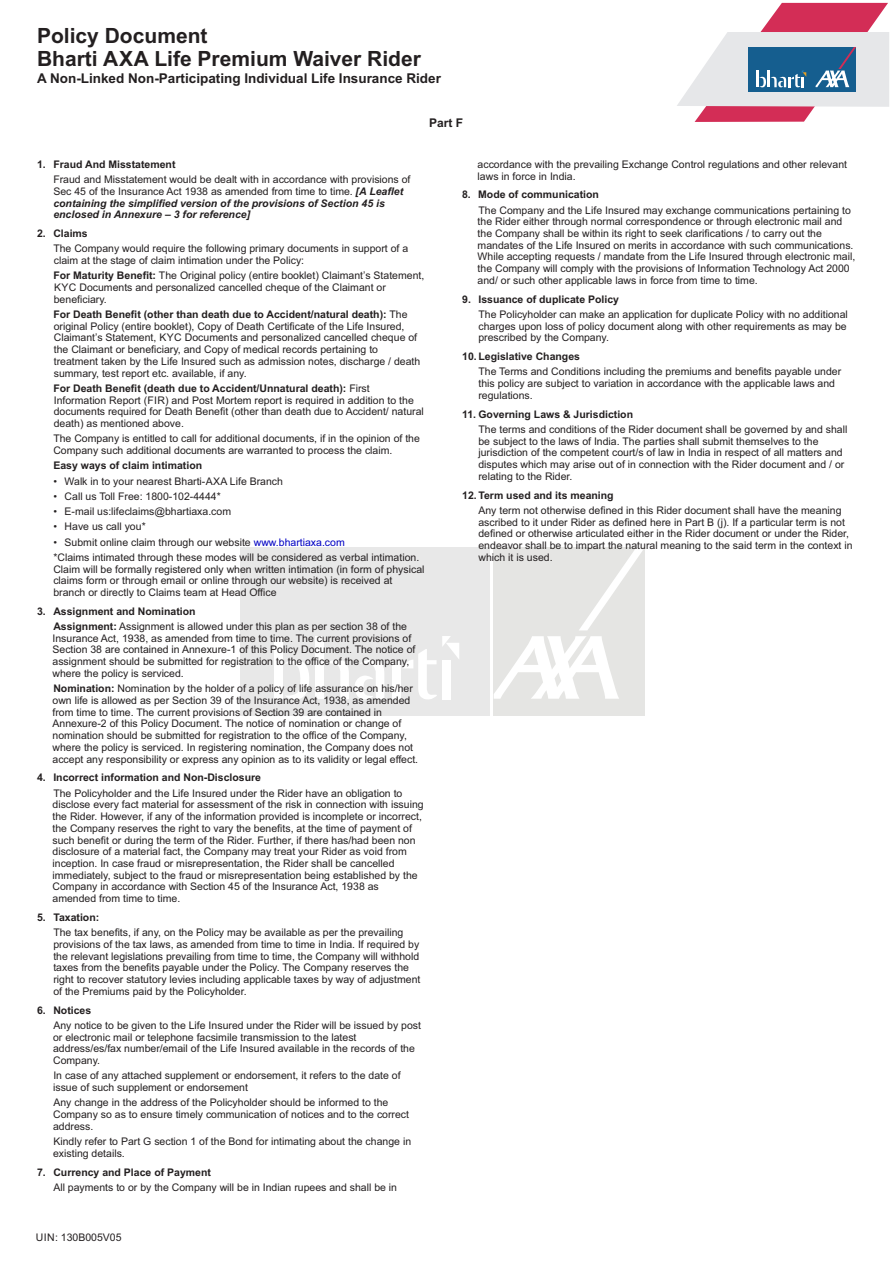
<style>
.page{position:relative;width:893px;height:1263px;background:#fff}
.page>*{position:absolute;margin:0;border:0;box-sizing:border-box;transform-origin:0 0}
.t1{font:700 21px/23.4px "Arial";color:#231f20}
.t2{font:700 13.5px "Arial";color:#231f20}
.t3{font:700 12px "Arial";color:#231f20}
.t4{font:10.5px/11.7px "Arial";color:#231f20}
.t5{font:700 10.5px "Arial";color:#231f20}
.s1{font-weight:700;font-style:italic}
.s2{font-weight:700}
.s3{color:#0000c4}
</style>
<div class="page">
<svg style="left:677px;top:3px;width:212px;height:119px"></svg>
<div style="left:494px;top:547px;width:151px;height:168px;background:#e5e5e3"></div>
<div style="left:241px;top:547px;width:249px;height:168px;background:#e8e8e8"></div>
<svg style="left:579px;top:547px;width:65px;height:83px"></svg>
<svg style="left:494px;top:636px;width:125px;height:63px"></svg>
<div style="left:274px;top:636px;width:8px;height:63px;background:#fff"></div>
<div style="left:315px;top:636px;width:9px;height:63px;background:#fff"></div>
<div style="left:392px;top:660px;width:9px;height:39px;background:#fff"></div>
<svg style="left:285px;top:660px;width:24px;height:40px"></svg>
<svg style="left:328px;top:659px;width:21px;height:40px"></svg>
<svg style="left:355px;top:660px;width:29px;height:39px"></svg>
<svg style="left:403px;top:636px;width:56px;height:64px"></svg>
<h1 class="t1" style="left:37px;top:25px;width:385px">Policy Document<br>Bharti AXA Life Premium Waiver Rider</h1>
<p class="t2" style="left:37px;top:73px;width:405px">A Non-Linked Non-Participating Individual Life Insurance Rider</p>
<p class="t3" style="left:429px;top:119px;width:36px">Part F</p>
<p class="t5" style="left:37px;top:160px;width:140px">1. Fraud And Misstatement</p>
<p class="t4" style="left:53px;top:174px;width:359px">Fraud and Misstatement would be dealt with in accordance with provisions of Sec 45 of the Insurance Act 1938 as amended from time to time. <span class="s1">[A Leaflet containing the simplified version of the provisions of Section 45 is enclosed in Annexure – 3 for reference]</span></p>
<p class="t5" style="left:37px;top:229px;width:52px">2. Claims</p>
<p class="t4" style="left:53px;top:244px;width:356px">The Company would require the following primary documents in support of a claim at the stage of claim intimation under the Policy:</p>
<p class="t4" style="left:53px;top:271px;width:372px"><span class="s2">For Maturity Benefit:</span> The Original policy (entire booklet) Claimant’s Statement,<br>KYC Documents and personalized cancelled cheque of the Claimant or beneficiary.</p>
<p class="t4" style="left:53px;top:309px;width:368px"><span class="s2">For Death Benefit (other than death due to Accident/natural death):</span> The original Policy (entire booklet), Copy of Death Certificate of the Life Insured, Claimant’s Statement, KYC Documents and personalized cancelled cheque of the Claimant or beneficiary, and Copy of medical records pertaining to treatment taken by the Life Insured such as admission notes, discharge / death summary, test report etc. available, if any.</p>
<p class="t4" style="left:53px;top:383px;width:372px"><span class="s2">For Death Benefit (death due to Accident/Unnatural death):</span> First Information Report (FIR) and Post Mortem report is required in addition to the documents required for Death Benefit (other than death due to Accident/ natural death) as mentioned above.</p>
<p class="t4" style="left:53px;top:434px;width:368px">The Company is entitled to call for additional documents, if in the opinion of the<br>Company such additional documents are warranted to process the claim.</p>
<p class="t5" style="left:53px;top:462px;width:150px">Easy ways of claim intimation</p>
<p class="t4" style="left:53px;top:476px;width:231px">• Walk in to your nearest Bharti-AXA Life Branch</p>
<p class="t4" style="left:53px;top:491px;width:169px">• Call us Toll Free: 1800-102-4444*</p>
<p class="t4" style="left:53px;top:506px;width:179px">• E-mail us:lifeclaims@bhartiaxa.com</p>
<p class="t4" style="left:53px;top:522px;width:94px">• Have us call you*</p>
<p class="t4" style="left:53px;top:535px;width:367px;line-height:15.3px">• Submit online claim through our website <span class="s3">www.bhartiaxa.com<br></span>*Claims intimated through these modes will be considered as verbal intimation.</p>
<p class="t4" style="left:53px;top:564px;width:373px">Claim will be formally registered only when written intimation (in form of physical claims form or through email or online through our website) is received at branch or directly to Claims team at Head Office</p>
<p class="t4" style="left:53px;top:604px;width:355px;line-height:15.3px;text-indent:-16px"><span class="s2">3. Assignment and Nomination<br>Assignment:</span> Assignment is allowed under this plan as per section 38 of the</p>
<p class="t4" style="left:53px;top:633px;width:364px">Insurance Act, 1938, as amended from time to time. The current provisions of Section 38 are contained in Annexure-1 of this Policy Document. The notice of assignment should be submitted for registration to the office of the Company, where the policy is serviced.</p>
<p class="t4" style="left:53px;top:684px;width:367px"><span class="s2">Nomination:</span> Nomination by the holder of a policy of life assurance on his/her own life is allowed as per Section 39 of the Insurance Act, 1938, as amended from time to time. The current provisions of Section 39 are contained in Annexure-2 of this Policy Document. The notice of nomination or change of nomination should be submitted for registration to the office of the Company, where the policy is serviced. In registering nomination, the Company does not accept any responsibility or express any opinion as to its validity or legal effect.</p>
<p class="t5" style="left:37px;top:774px;width:226px">4. Incorrect information and Non-Disclosure</p>
<p class="t4" style="left:53px;top:788px;width:373px">The Policyholder and the Life Insured under the Rider have an obligation to disclose every fact material for assessment of the risk in connection with issuing the Rider. However, if any of the information provided is incomplete or incorrect, the Company reserves the right to vary the benefits, at the time of payment of such benefit or during the term of the Rider. Further, if there has/had been non disclosure of a material fact, the Company may treat your Rider as void from inception. In case fraud or misrepresentation, the Rider shall be cancelled immediately, subject to the fraud or misrepresentation being established by the Company in accordance with Section 45 of the Insurance Act, 1938 as amended from time to time.</p>
<p class="t5" style="left:37px;top:913px;width:64px">5. Taxation:</p>
<p class="t4" style="left:53px;top:928px;width:369px">The tax benefits, if any, on the Policy may be available as per the prevailing provisions of the tax laws, as amended from time to time in India. If required by the relevant legislations prevailing from time to time, the Company will withhold taxes from the benefits payable under the Policy. The Company reserves the right to recover statutory levies including applicable taxes by way of adjustment of the Premiums paid by the Policyholder.</p>
<p class="t5" style="left:37px;top:1006px;width:56px">6. Notices</p>
<p class="t4" style="left:53px;top:1020px;width:369px">Any notice to be given to the Life Insured under the Rider will be issued by post or electronic mail or telephone facsimile transmission to the latest address/es/fax number/email of the Life Insured available in the records of the Company.</p>
<p class="t4" style="left:53px;top:1071px;width:349px">In case of any attached supplement or endorsement, it refers to the date of issue of such supplement or endorsement</p>
<p class="t4" style="left:53px;top:1098px;width:357px">Any change in the address of the Policyholder should be informed to the<br>Company so as to ensure timely communication of notices and to the correct address.</p>
<p class="t4" style="left:53px;top:1136px;width:360px">Kindly refer to Part G section 1 of the Bond for intimating about the change in existing details.</p>
<p class="t5" style="left:37px;top:1168px;width:175px">7. Currency and Place of Payment</p>
<p class="t4" style="left:53px;top:1182px;width:345px">All payments to or by the Company will be in Indian rupees and shall be in</p>
<p class="t4" style="left:36px;top:1232px;width:87px">UIN: 130B005V05</p>
<p class="t4" style="left:478px;top:159px;width:371px">accordance with the prevailing Exchange Control regulations and other relevant laws in force in India.</p>
<p class="t5" style="left:462px;top:191px;width:138px">8. Mode of communication</p>
<p class="t4" style="left:478px;top:205px;width:379px">The Company and the Life Insured may exchange communications pertaining to the Rider either through normal correspondence or through electronic mail and the Company shall be within its right to seek clarifications / to carry out the mandates of the Life Insured on merits in accordance with such communications.<br>While accepting requests / mandate from the Life Insured through electronic mail, the Company will comply with the provisions of Information Technology Act 2000 and/ or such other applicable laws in force from time to time.</p>
<p class="t5" style="left:462px;top:295px;width:158px">9. Issuance of duplicate Policy</p>
<p class="t4" style="left:478px;top:309px;width:371px;text-align:justify">The Policyholder can make an application for duplicate Policy with no additional charges upon loss of policy document along with other requirements as may be prescribed by the Company.</p>
<p class="t5" style="left:462px;top:353px;width:119px">10. Legislative Changes</p>
<p class="t4" style="left:478px;top:367px;width:364px">The Terms and Conditions including the premiums and benefits payable under this policy are subject to variation in accordance with the applicable laws and regulations.</p>
<p class="t5" style="left:462px;top:410px;width:172px">11. Governing Laws &amp; Jurisdiction</p>
<p class="t4" style="left:478px;top:424px;width:370px">The terms and conditions of the Rider document shall be governed by and shall be subject to the laws of India. The parties shall submit themselves to the jurisdiction of the competent court/s of law in India in respect of all matters and disputes which may arise out of in connection with the Rider document and / or relating to the Rider.</p>
<p class="t5" style="left:462px;top:491px;width:153px">12. Term used and its meaning</p>
<p class="t4" style="left:478px;top:505px;width:376px">Any term not otherwise defined in this Rider document shall have the meaning ascribed to it under Rider as defined here in Part B (j). If a particular term is not defined or otherwise articulated either in the Rider document or under the Rider, endeavor shall be to impart the natural meaning to the said term in the context in which it is used.</p>
</div>
